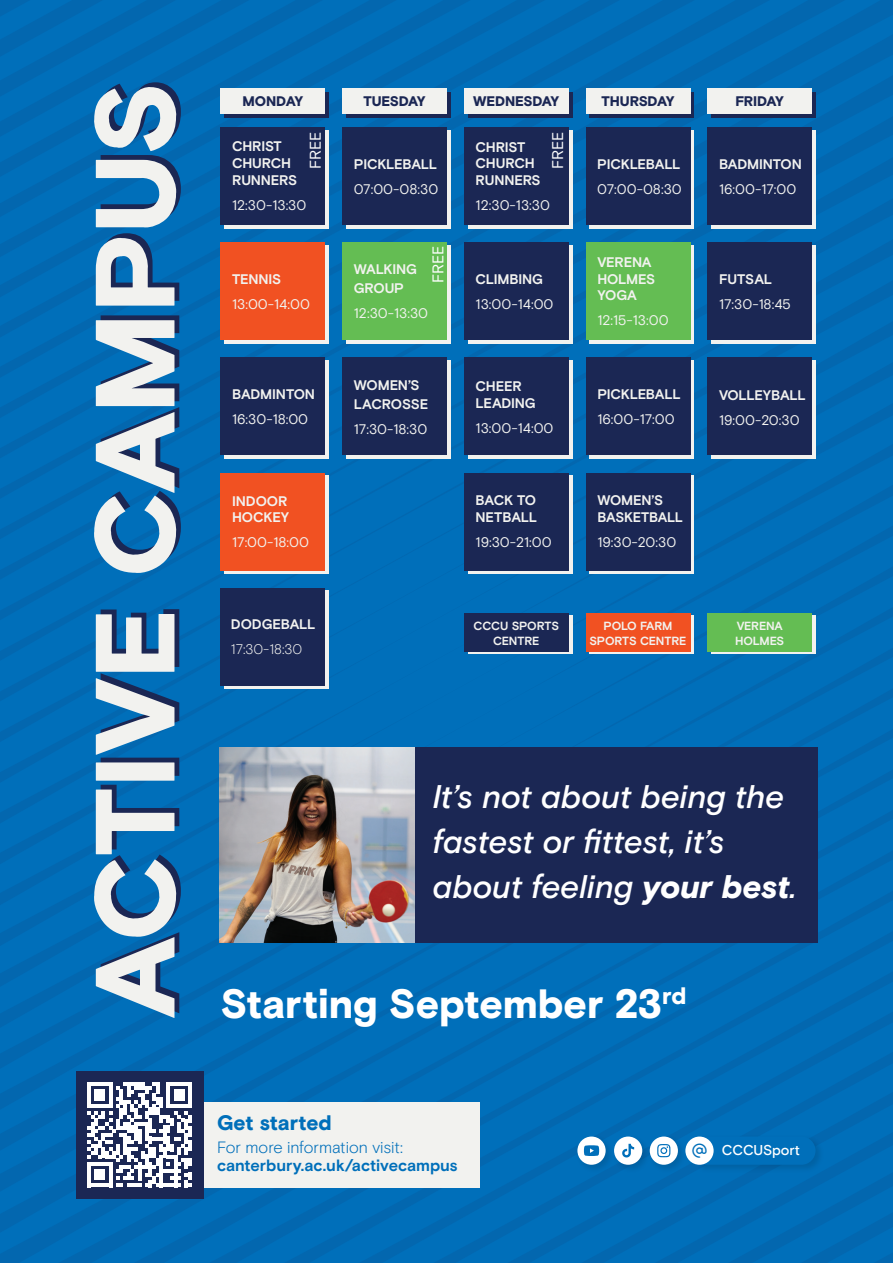
<style>
.page{position:relative;width:893px;height:1263px;background:#006fba}
.page>*{position:absolute;margin:0;border:0;box-sizing:border-box;transform-origin:0 0}
.t1{font:900 40.95px "Basis Grotesque Pro";letter-spacing:-.005em;color:#fff}
.t2{font:italic 500 32.7px/45px "Basis Grotesque Pro";letter-spacing:-.005em;color:#fff}
.t3{font:900 21px "Basis Grotesque Pro";letter-spacing:-.01em;color:#006fba}
.t4{font:700 16.35px "Basis Grotesque Pro";letter-spacing:-.005em;color:#006fba}
.t5{font:300 16.35px "Basis Grotesque Pro";color:#006fba}
.t6{font:15.45px "Basis Grotesque Pro";letter-spacing:-.015em;color:#fff}
.t7{font:500 14.25px "Basis Grotesque Pro";letter-spacing:-.015em;color:#fff}
.t8{font:700 13.95px/16.6px "Basis Grotesque Pro";letter-spacing:-.015em;color:#f2f2ef}
.t9{font:13.95px "Basis Grotesque Pro";color:#f2f2ef}
.t10{font:900 13.95px "Basis Grotesque Pro";letter-spacing:-.015em;color:#1b2754}
.t11{font:300 13.95px "Basis Grotesque Pro";color:#f2f2ef}
.t12{font:700 11.85px/14.2px "Basis Grotesque Pro";letter-spacing:-.015em;color:#f2f2ef;text-align:center}
.s1{font-weight:900}
</style>
<div class="page">
<div style="left:76px;top:1071px;width:127px;height:128px;background:#1b2754"></div>
<div style="left:224px;top:130px;width:105px;height:98px;background:#f2f2ef"></div>
<div style="left:346px;top:130px;width:104px;height:98px;background:#f2f2ef"></div>
<svg style="left:468px;top:130px;width:104px;height:98px"></svg>
<svg style="left:590px;top:130px;width:104px;height:98px"></svg>
<div style="left:711px;top:130px;width:105px;height:98px;background:#f2f2ef"></div>
<div style="left:224px;top:245px;width:105px;height:99px;background:#f2f2ef"></div>
<div style="left:346px;top:245px;width:104px;height:99px;background:#f2f2ef"></div>
<svg style="left:468px;top:245px;width:104px;height:99px"></svg>
<svg style="left:590px;top:245px;width:104px;height:99px"></svg>
<div style="left:711px;top:245px;width:105px;height:99px;background:#f2f2ef"></div>
<div style="left:224px;top:360px;width:105px;height:99px;background:#f2f2ef"></div>
<div style="left:346px;top:360px;width:104px;height:99px;background:#f2f2ef"></div>
<svg style="left:468px;top:360px;width:104px;height:99px"></svg>
<svg style="left:590px;top:360px;width:104px;height:99px"></svg>
<div style="left:711px;top:360px;width:105px;height:99px;background:#f2f2ef"></div>
<svg style="left:468px;top:615px;width:104px;height:39px"></svg>
<svg style="left:590px;top:615px;width:104px;height:39px"></svg>
<div style="left:711px;top:615px;width:105px;height:39px;background:#f2f2ef"></div>
<div style="left:224px;top:475px;width:105px;height:99px;background:linear-gradient(to right,#f2f2ef,#f2f2ef)"></div>
<svg style="left:468px;top:475px;width:104px;height:99px"></svg>
<svg style="left:590px;top:475px;width:104px;height:99px"></svg>
<div style="left:224px;top:590px;width:105px;height:99px;background:linear-gradient(to right,#f2f2ef,#f2f2ef)"></div>
<div style="left:221px;top:127px;width:104px;height:98px;background:#1b2754"></div>
<div style="left:342px;top:127px;width:105px;height:98px;background:#1b2754"></div>
<div style="left:464px;top:127px;width:104px;height:98px;background:#1b2754"></div>
<div style="left:586px;top:127px;width:104px;height:98px;background:#1b2754"></div>
<div style="left:708px;top:127px;width:104px;height:98px;background:#1b2754"></div>
<div style="left:221px;top:242px;width:104px;height:98px;background:#f15122"></div>
<div style="left:342px;top:242px;width:105px;height:98px;background:#64bd53"></div>
<div style="left:464px;top:242px;width:104px;height:98px;background:#1b2754"></div>
<div style="left:586px;top:242px;width:104px;height:98px;background:#64bd53"></div>
<div style="left:708px;top:242px;width:104px;height:98px;background:#1b2754"></div>
<div style="left:221px;top:358px;width:104px;height:97px;background:#1b2754"></div>
<div style="left:342px;top:358px;width:105px;height:97px;background:#1b2754"></div>
<div style="left:464px;top:358px;width:104px;height:97px;background:#1b2754"></div>
<div style="left:586px;top:358px;width:104px;height:97px;background:#1b2754"></div>
<div style="left:708px;top:358px;width:104px;height:97px;background:#1b2754"></div>
<div style="left:464px;top:613px;width:104px;height:39px;background:#1b2754"></div>
<div style="left:586px;top:613px;width:104px;height:39px;background:#f15122"></div>
<div style="left:708px;top:613px;width:104px;height:39px;background:#64bd53"></div>
<div style="left:221px;top:473px;width:104px;height:97px;background:#f15122"></div>
<div style="left:464px;top:473px;width:104px;height:97px;background:#1b2754"></div>
<div style="left:586px;top:473px;width:104px;height:97px;background:#1b2754"></div>
<div style="left:221px;top:588px;width:104px;height:97px;background:#1b2754"></div>
<div style="left:225px;top:92px;width:104px;height:25px;background:#1b2754"></div>
<div style="left:221px;top:88px;width:104px;height:26px;background:#f2f2ef"></div>
<div style="left:346px;top:92px;width:104px;height:25px;background:#1b2754"></div>
<div style="left:342px;top:88px;width:105px;height:26px;background:#f2f2ef"></div>
<div style="left:468px;top:92px;width:104px;height:25px;background:#1b2754"></div>
<div style="left:464px;top:88px;width:104px;height:26px;background:#f2f2ef"></div>
<div style="left:590px;top:92px;width:104px;height:25px;background:#1b2754"></div>
<div style="left:586px;top:88px;width:104px;height:26px;background:#f2f2ef"></div>
<div style="left:711px;top:92px;width:105px;height:25px;background:#1b2754"></div>
<div style="left:708px;top:88px;width:104px;height:26px;background:#f2f2ef"></div>
<div style="left:410px;top:747px;width:408px;height:196px;background:#1b2754"></div>
<img style="left:219px;top:747px;width:195px;height:196px">
<svg style="left:115px;top:82px;width:66px;height:931px"></svg>
<svg style="left:93px;top:86px;width:84px;height:932px"></svg>
<svg style="left:87px;top:1082px;width:806px;height:181px"></svg>
<p class="t10" style="left:242px;top:92px;width:62px">MONDAY</p>
<p class="t10" style="left:363px;top:92px;width:64px">TUESDAY</p>
<p class="t10" style="left:473px;top:92px;width:88px">WEDNESDAY</p>
<p class="t10" style="left:601px;top:92px;width:74px">THURSDAY</p>
<p class="t10" style="left:735px;top:92px;width:50px">FRIDAY</p>
<p class="t8" style="left:232px;top:139px;width:67px">CHRIST<br>CHURCH<br>RUNNERS</p>
<p class="t9" style="left:232px;top:197px;width:76px">12:30-13:30</p>
<p class="t6" style="left:306px;top:169px;width:38px;rotate:-90deg">FREE</p>
<p class="t6" style="left:549px;top:169px;width:38px;rotate:-90deg">FREE</p>
<p class="t8" style="left:476px;top:139px;width:67px">CHRIST<br>CHURCH<br>RUNNERS</p>
<p class="t9" style="left:476px;top:197px;width:76px">12:30-13:30</p>
<p class="t8" style="left:597px;top:156px;width:85px">PICKLEBALL</p>
<p class="t9" style="left:597px;top:181px;width:86px">07:00-08:30</p>
<p class="t8" style="left:719px;top:156px;width:84px">BADMINTON</p>
<p class="t9" style="left:719px;top:181px;width:79px">16:00-17:00</p>
<p class="t8" style="left:354px;top:156px;width:85px">PICKLEBALL</p>
<p class="t9" style="left:354px;top:181px;width:86px">07:00-08:30</p>
<p class="t8" style="left:232px;top:271px;width:51px">TENNIS</p>
<p class="t9" style="left:232px;top:295px;width:79px">13:00-14:00</p>
<p class="t8" style="left:232px;top:387px;width:84px">BADMINTON</p>
<p class="t9" style="left:232px;top:411px;width:78px">16:30-18:00</p>
<p class="t8" style="left:232px;top:493px;width:59px">INDOOR<br>HOCKEY</p>
<p class="t9" style="left:232px;top:534px;width:78px">17:00-18:00</p>
<p class="t8" style="left:231px;top:616px;width:86px">DODGEBALL</p>
<p class="t11" style="left:231px;top:641px;width:73px">17:30-18:30</p>
<p class="t6" style="left:429px;top:283px;width:38px;rotate:-90deg">FREE</p>
<p class="t8" style="left:354px;top:260px;width:65px;line-height:18.8px">WALKING<br>GROUP</p>
<p class="t9" style="left:354px;top:305px;width:76px">12:30-13:30</p>
<p class="t8" style="left:354px;top:376px;width:76px;line-height:18.8px">WOMEN’S<br>LACROSSE</p>
<p class="t9" style="left:354px;top:421px;width:75px">17:30-18:30</p>
<p class="t8" style="left:476px;top:271px;width:69px">CLIMBING</p>
<p class="t9" style="left:476px;top:295px;width:79px">13:00-14:00</p>
<p class="t8" style="left:476px;top:378px;width:62px">CHEER<br>LEADING</p>
<p class="t9" style="left:476px;top:420px;width:79px">13:00-14:00</p>
<p class="t8" style="left:476px;top:493px;width:63px">BACK TO<br>NETBALL</p>
<p class="t9" style="left:476px;top:534px;width:78px">19:30-21:00</p>
<p class="t8" style="left:597px;top:254px;width:59px">VERENA<br>HOLMES<br>YOGA</p>
<p class="t9" style="left:597px;top:312px;width:73px">12:15-13:00</p>
<p class="t8" style="left:597px;top:387px;width:85px">PICKLEBALL</p>
<p class="t9" style="left:597px;top:411px;width:79px">16:00-17:00</p>
<p class="t8" style="left:597px;top:493px;width:87px">WOMEN’S<br>BASKETBALL</p>
<p class="t9" style="left:597px;top:534px;width:80px">19:30-20:30</p>
<p class="t8" style="left:719px;top:271px;width:55px">FUTSAL</p>
<p class="t9" style="left:719px;top:296px;width:73px">17:30-18:45</p>
<p class="t8" style="left:719px;top:387px;width:88px">VOLLEYBALL</p>
<p class="t9" style="left:719px;top:412px;width:82px">19:00-20:30</p>
<p class="t12" style="left:473px;top:620px;width:87px">CCCU SPORTS<br>CENTRE</p>
<p class="t12" style="left:589px;top:620px;width:99px">POLO FARM<br>SPORTS CENTRE</p>
<p class="t12" style="left:735px;top:620px;width:51px;text-align:left">VERENA<br>HOLMES</p>
<h2 class="t2" style="left:433px;top:775px;width:365px">It’s not about being the fastest or fittest, it’s about feeling <span class="s1">your best</span>.</h2>
<h1 class="t1" style="left:221px;top:979px;width:467px">Starting September 23<sup>rd</sup></h1>
<h3 class="t3" style="left:217px;top:1110px;width:116px">Get started</h3>
<p class="t5" style="left:217px;top:1138px;width:187px">For more information visit:</p>
<p class="t4" style="left:217px;top:1156px;width:242px">canterbury.ac.uk/activecampus</p>
<p class="t7" style="left:722px;top:1142px;width:80px">CCCUSport</p>
</div>
